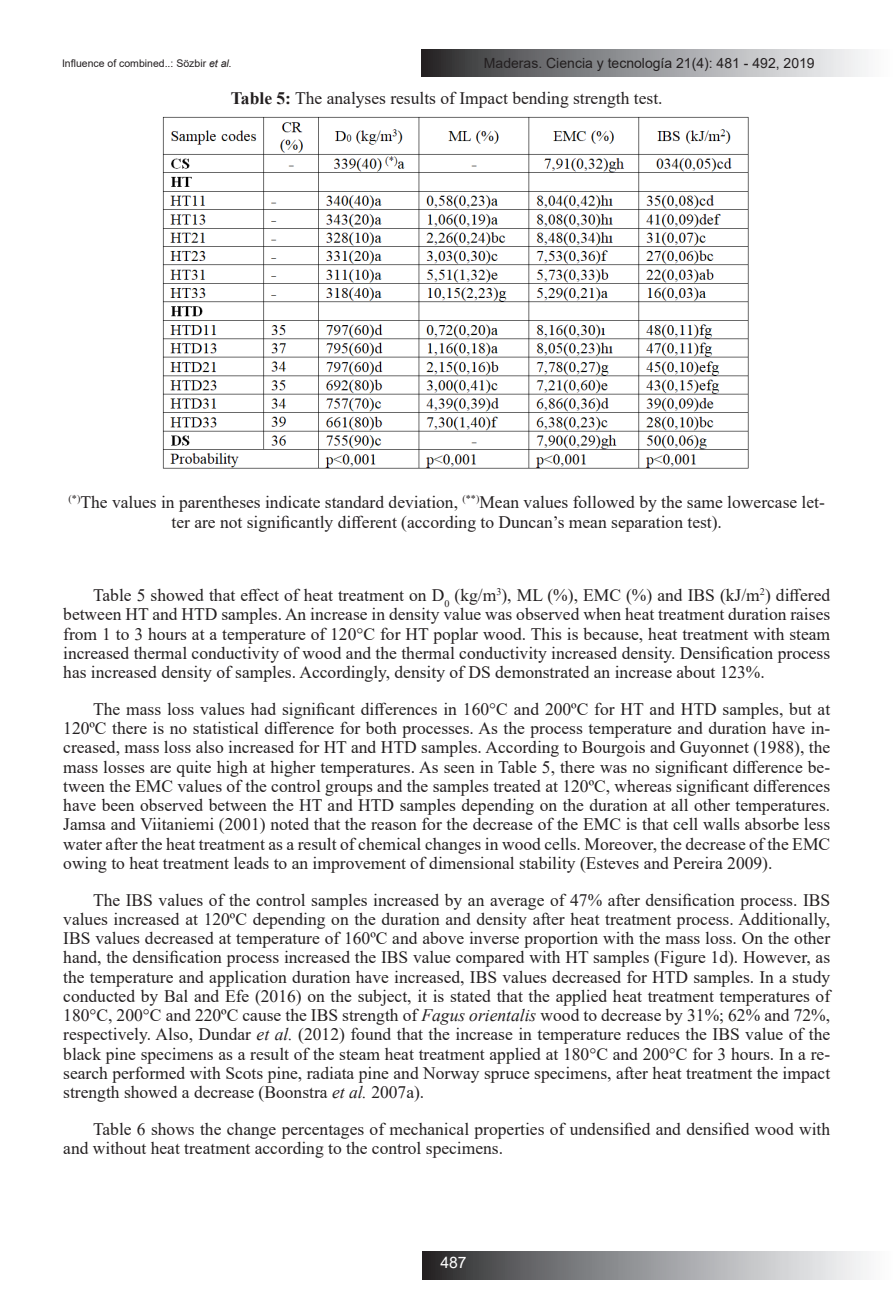
<style>
.page{position:relative;width:893px;height:1315px;background:#fff}
.page>*{position:absolute;margin:0;border:0;box-sizing:border-box;transform-origin:0 0}
.t1{font:17.5px/19.2px "Times New Roman";color:#231f20;text-align:justify}
.t2{font:15.75px "Arial";color:#fff}
.t3{font:14px "Arial";color:#231f20}
.t4{font:10.5px "Arial";color:#231f20}
.s1{font-style:italic}
.s2{font-weight:700}
</style>
<div class="page">
<svg style="left:422px;top:49px;width:444px;height:28px;background:#949597"></svg>
<svg style="left:423px;top:1252px;width:444px;height:27px;background:#949597"></svg>
<img style="left:162px;top:116px;width:587px;height:353px">
<p class="t4" style="left:62px;top:56px;width:171px">Influence of combined..: Sözbir <span class="s1">et al.</span></p>
<p class="t3" style="left:484px;top:53px;width:332px">Maderas. Ciencia y tecnología 21(4): 481 - 492, 2019</p>
<p class="t1" style="left:231px;top:88px;width:433px"><span class="s2">Table 5:</span> The analyses results of Impact bending strength test.</p>
<p class="t1" style="left:69px;top:492px;width:758px;text-align:center"><sup>(*)</sup>The values in parentheses indicate standard deviation, <sup>(**)</sup>Mean values followed by the same lowercase let&shy;ter are not significantly different (according to Duncan’s mean separation test).</p>
<p class="t1" style="left:63px;top:585px;width:768px;text-indent:30px">Table 5 showed that effect of heat treatment on D<sub>0</sub> (kg/m<sup>3</sup>), ML (%), EMC (%) and IBS (kJ/m<sup>2</sup>) differed between HT and HTD samples. An increase in density value was observed when heat treatment duration raises from 1 to 3 hours at a temperature of 120°C for HT poplar wood. This is because, heat treatment with steam increased thermal conductivity of wood and the thermal conductivity increased density. Densification process has increased density of samples. Accordingly, density of DS demonstrated an increase about 123%.</p>
<p class="t1" style="left:63px;top:699px;width:768px;text-indent:30px">The mass loss values had significant differences in 160°C and 200ºC for HT and HTD samples, but at 120ºC there is no statistical difference for both processes. As the process temperature and duration have in&shy;creased, mass loss also increased for HT and HTD samples. According to Bourgois and Guyonnet (1988), the mass losses are quite high at higher temperatures. As seen in Table 5, there was no significant difference be&shy;tween the EMC values of the control groups and the samples treated at 120ºC, whereas significant differences have been observed between the HT and HTD samples depending on the duration at all other temperatures.<br>Jamsa and Viitaniemi (2001) noted that the reason for the decrease of the EMC is that cell walls absorbe less water after the heat treatment as a result of chemical changes in wood cells. Moreover, the decrease of the EMC owing to heat treatment leads to an improvement of dimensional stability (Esteves and Pereira 2009).</p>
<p class="t1" style="left:63px;top:889px;width:768px;text-indent:30px">The IBS values of the control samples increased by an average of 47% after densification process. IBS values increased at 120ºC depending on the duration and density after heat treatment process. Additionally, IBS values decreased at temperature of 160ºC and above inverse proportion with the mass loss. On the other hand, the densification process increased the IBS value compared with HT samples (Figure 1d). However, as the temperature and application duration have increased, IBS values decreased for HTD samples. In a study conducted by Bal and Efe (2016) on the subject, it is stated that the applied heat treatment temperatures of 180°C, 200°C and 220ºC cause the IBS strength of <span class="s1">Fagus orientalis</span> wood to decrease by 31%; 62% and 72%, respectively. Also, Dundar <span class="s1">et al.</span> (2012) found that the increase in temperature reduces the IBS value of the black pine specimens as a result of the steam heat treatment applied at 180°C and 200°C for 3 hours. In a re&shy;search performed with Scots pine, radiata pine and Norway spruce specimens, after heat treatment the impact strength showed a decrease (Boonstra <span class="s1">et al.</span> 2007a).</p>
<p class="t1" style="left:63px;top:1119px;width:768px;text-indent:30px">Table 6 shows the change percentages of mechanical properties of undensified and densified wood with and without heat treatment according to the control specimens.</p>
<p class="t2" style="left:440px;top:1252px;width:28px">487</p>
</div>
